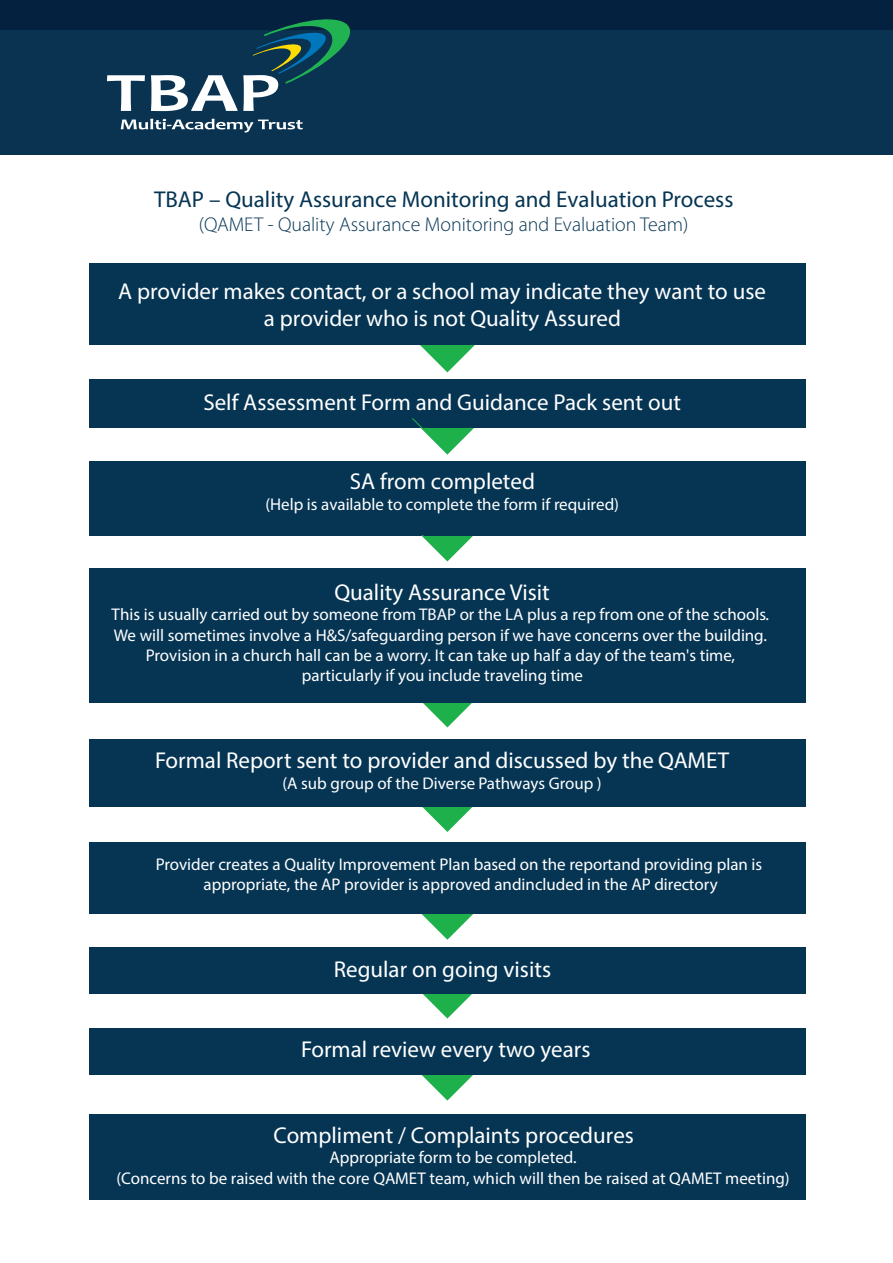
<style>
.page{position:relative;width:893px;height:1263px;background:#fff}
.page>*{position:absolute;margin:0;border:0;box-sizing:border-box;transform-origin:0 0}
.t1{font:22.95px/27.6px "Myriad Pro";color:#fff;text-align:center}
.t2{font:22.95px "Myriad Pro";color:#063554}
.t3{font:300 19.95px "Myriad Pro";color:#063554}
.t4{font:16.95px/20.4px "Myriad Pro";color:#fff;text-align:center}
</style>
<div class="page">
<div style="left:89px;top:379px;width:717px;height:49px;background:#063554"></div>
<svg style="left:420px;top:345px;width:55px;height:27px"></svg>
<svg style="left:412px;top:418px;width:62px;height:37px"></svg>
<svg style="left:412px;top:534px;width:70px;height:27px"></svg>
<svg style="left:423px;top:703px;width:49px;height:24px"></svg>
<svg style="left:422px;top:807px;width:51px;height:25px"></svg>
<svg style="left:412px;top:913px;width:70px;height:27px"></svg>
<svg style="left:412px;top:993px;width:70px;height:25px"></svg>
<svg style="left:412px;top:1074px;width:70px;height:26px"></svg>
<div style="left:89px;top:263px;width:717px;height:82px;background:#063554"></div>
<div style="left:89px;top:947px;width:717px;height:46px;background:#063554"></div>
<div style="left:89px;top:1028px;width:717px;height:46px;background:#063554"></div>
<div style="left:89px;top:461px;width:717px;height:73px;background:#063554"></div>
<div style="left:89px;top:569px;width:717px;height:134px;background:#063554"></div>
<div style="left:89px;top:1114px;width:717px;height:86px;background:#063554"></div>
<div style="left:89px;top:739px;width:717px;height:68px;background:#063554"></div>
<div style="left:89px;top:842px;width:717px;height:71px;background:#063554"></div>
<div style="left:1px;top:0;width:892px;height:154px;background:#093351"></div>
<div style="left:1px;top:0;width:892px;height:29px;background:#04213f"></div>
<svg style="left:107px;top:75px;width:38px;height:36px"></svg>
<svg style="left:151px;top:19px;width:199px;height:92px"></svg>
<svg style="left:121px;top:119px;width:182px;height:14px"></svg>
<p class="t2" style="left:154px;top:186px;width:581px">TBAP – Quality Assurance Monitoring and Evaluation Process</p>
<p class="t3" style="left:199px;top:213px;width:491px">(QAMET - Quality Assurance Monitoring and Evaluation Team)</p>
<p class="t1" style="left:118px;top:277px;width:649px">A provider makes contact, or a school may indicate they want to use a provider who is not Quality Assured</p>
<p class="t1" style="left:203px;top:388px;width:479px">Self Assessment Form and Guidance Pack sent out</p>
<p class="t1" style="left:350px;top:467px;width:187px">SA from completed</p>
<p class="t4" style="left:265px;top:494px;width:355px">(Help is available to complete the form if required)</p>
<p class="t1" style="left:334px;top:578px;width:217px">Quality Assurance Visit</p>
<p class="t4" style="left:112px;top:604px;width:659px">This is usually carried out by someone from TBAP or the LA plus a rep from one of the schools.<br>We will sometimes involve a H&amp;S/safeguarding person if we have concerns over the building.<br>Provision in a church hall can be a worry. It can take up half a day of the team's time, particularly if you include traveling time</p>
<p class="t1" style="left:155px;top:746px;width:575px">Formal Report sent to provider and discussed by the QAMET</p>
<p class="t4" style="left:283px;top:772px;width:321px">(A sub group of the Diverse Pathways Group )</p>
<p class="t4" style="left:156px;top:854px;width:608px">Provider creates a Quality Improvement Plan based on the reportand providing plan is appropriate, the AP provider is approved andincluded in the AP directory</p>
<p class="t1" style="left:334px;top:955px;width:219px">Regular on going visits</p>
<p class="t1" style="left:301px;top:1035px;width:291px">Formal review every two years</p>
<p class="t1" style="left:273px;top:1121px;width:362px">Compliment / Complaints procedures</p>
<p class="t4" style="left:116px;top:1147px;width:675px">Appropriate form to be completed.<br>(Concerns to be raised with the core QAMET team, which will then be raised at QAMET meeting)</p>
</div>
